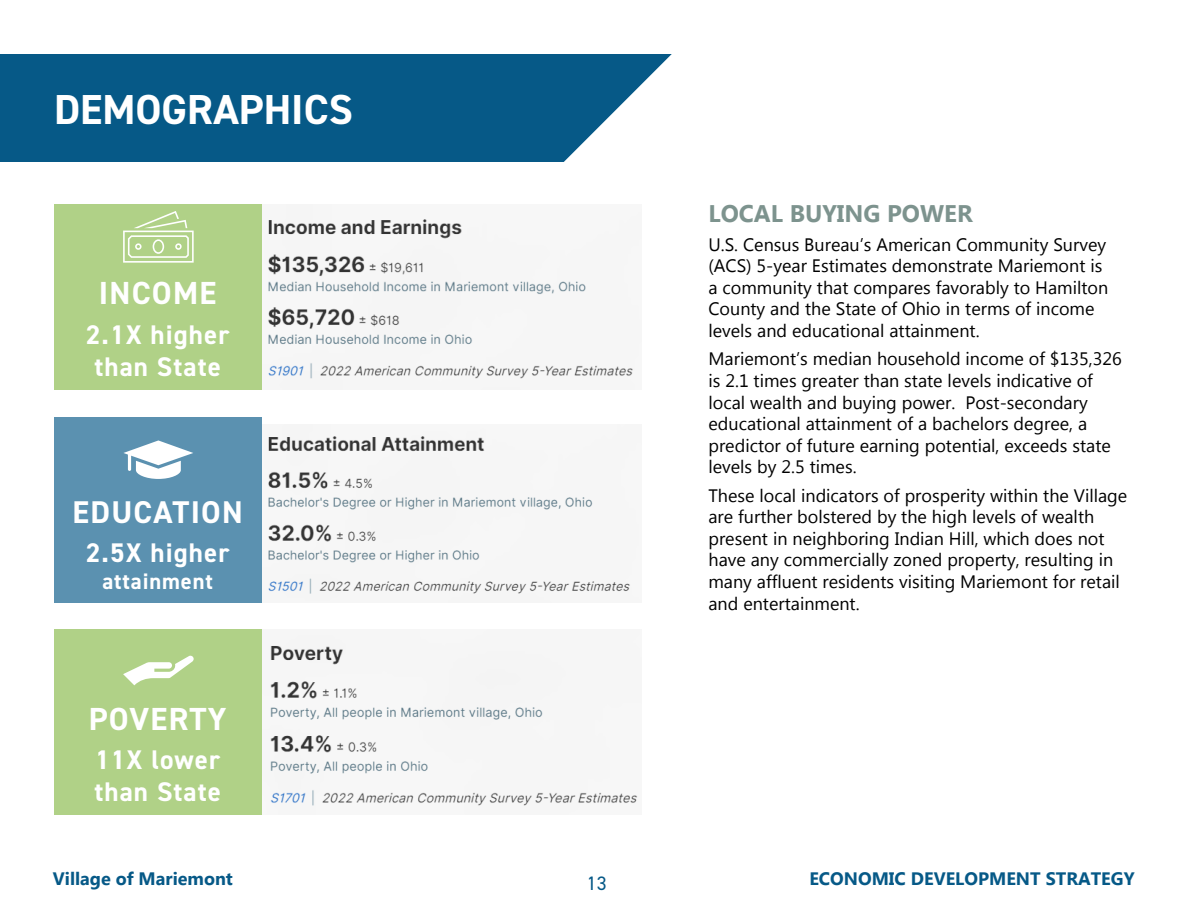
<style>
.page{position:relative;width:1188px;height:918px;background:#fff}
.page>*{position:absolute;margin:0;border:0;box-sizing:border-box;transform-origin:0 0}
.t1{font:700 42px "DIN2014";color:#fff}
.t2{font:700 31.95px "DIN2014";letter-spacing:.04em;color:#fff}
.t3{font:700 31.5px "DIN2014";letter-spacing:.04em;color:#fff}
.t4{font:700 27px/32.4px "DIN2014";letter-spacing:.04em;color:#fff;text-align:center}
.t5{font:700 24px "Microsoft New Tai Lue";color:#7d938e}
.t6{font:700 22.5px "DIN2014";letter-spacing:.04em;color:#fff}
.t7{font:19.5px "DIN2014";color:#065987}
.t8{font:18px/21.6px "Microsoft New Tai Lue";color:#000}
.t9{font:700 18px "Microsoft New Tai Lue";color:#065987}
</style>
<div class="page">
<svg style="left:0;top:54px;width:672px;height:108px;background:#196590"></svg>
<img style="left:261px;top:204px;width:372px;height:185px">
<img style="left:261px;top:424px;width:369px;height:179px">
<img style="left:261px;top:629px;width:377px;height:186px">
<div style="left:54px;top:204px;width:207px;height:185px;background:#b0d187"></div>
<div style="left:54px;top:418px;width:207px;height:185px;background:#5b91b0"></div>
<div style="left:54px;top:629px;width:207px;height:186px;background:#b0d187"></div>
<svg style="left:123px;top:440px;width:70px;height:39px"></svg>
<svg style="left:123px;top:211px;width:71px;height:52px"></svg>
<svg style="left:123px;top:656px;width:71px;height:29px"></svg>
<h1 class="t1" style="left:54px;top:82px;width:300px">DEMOGRAPHICS</h1>
<h2 class="t2" style="left:99px;top:272px;width:119px">INCOME</h2>
<h3 class="t4" style="left:86px;top:318px;width:145px">2.1X higher than State</h3>
<h3 class="t3" style="left:73px;top:491px;width:172px">EDUCATION</h3>
<h3 class="t4" style="left:86px;top:537px;width:145px">2.5X higher</h3>
<p class="t6" style="left:102px;top:567px;width:112px">attainment</p>
<h2 class="t2" style="left:89px;top:697px;width:139px">POVERTY</h2>
<h3 class="t4" style="left:94px;top:743px;width:128px;text-align:left">11X lower than State</h3>
<h3 class="t5" style="left:708px;top:200px;width:266px">LOCAL BUYING POWER</h3>
<p class="t8" style="left:708px;top:235px;width:401px">U.S. Census Bureau’s American Community Survey (ACS) 5-year Estimates demonstrate Mariemont is a community that compares favorably to Hamilton County and the State of Ohio in terms of income levels and educational attainment.</p>
<p class="t8" style="left:708px;top:350px;width:415px">Mariemont’s median household income of $135,326 is 2.1 times greater than state levels indicative of local wealth and buying power. Post-secondary educational attainment of a bachelors degree, a predictor of future earning potential, exceeds state levels by 2.5 times.</p>
<p class="t8" style="left:708px;top:486px;width:420px">These local indicators of prosperity within the Village are further bolstered by the high levels of wealth present in neighboring Indian Hill, which does not have any commercially zoned property, resulting in many affluent residents visiting Mariemont for retail and entertainment.</p>
<p class="t9" style="left:53px;top:868px;width:182px">Village of Mariemont</p>
<p class="t7" style="left:587px;top:871px;width:21px">13</p>
<p class="t9" style="left:809px;top:868px;width:327px">ECONOMIC DEVELOPMENT STRATEGY</p>
</div>
